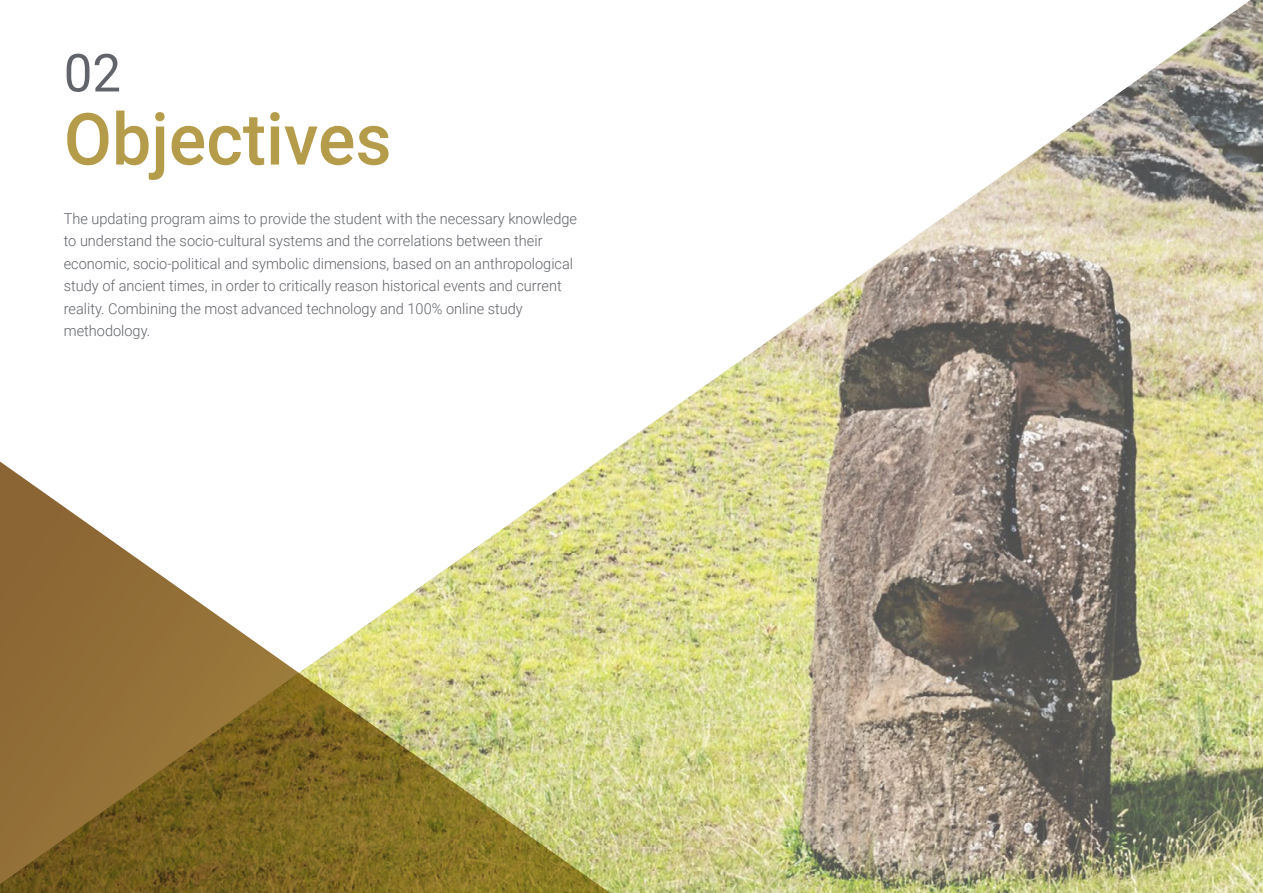
<style>
.page{position:relative;width:1263px;height:893px;background:#fff}
.page>*{position:absolute;margin:0;border:0;box-sizing:border-box;transform-origin:0 0}
.t1{font:500 72px "Roboto";color:#b49c4b}
.t2{font:52.5px "Roboto";color:#61646a}
.t3{font:300 15px/22.5px "Roboto";color:#61646a}
</style>
<div class="page">
<img style="left:620px;top:0;width:643px;height:893px">
<svg style="left:0;top:446px;width:640px;height:447px"></svg>
<h2 class="t2" style="left:64px;top:36px;width:59px">02</h2>
<h1 class="t1" style="left:64px;top:89px;width:329px">Objectives</h1>
<p class="t3" style="left:64px;top:207px;width:515px">The updating program aims to provide the student with the necessary knowledge to understand the socio-cultural systems and the correlations between their economic, socio-political and symbolic dimensions, based on an anthropological study of ancient times, in order to critically reason historical events and current reality. Combining the most advanced technology and 100% online study methodology.</p>
</div>
